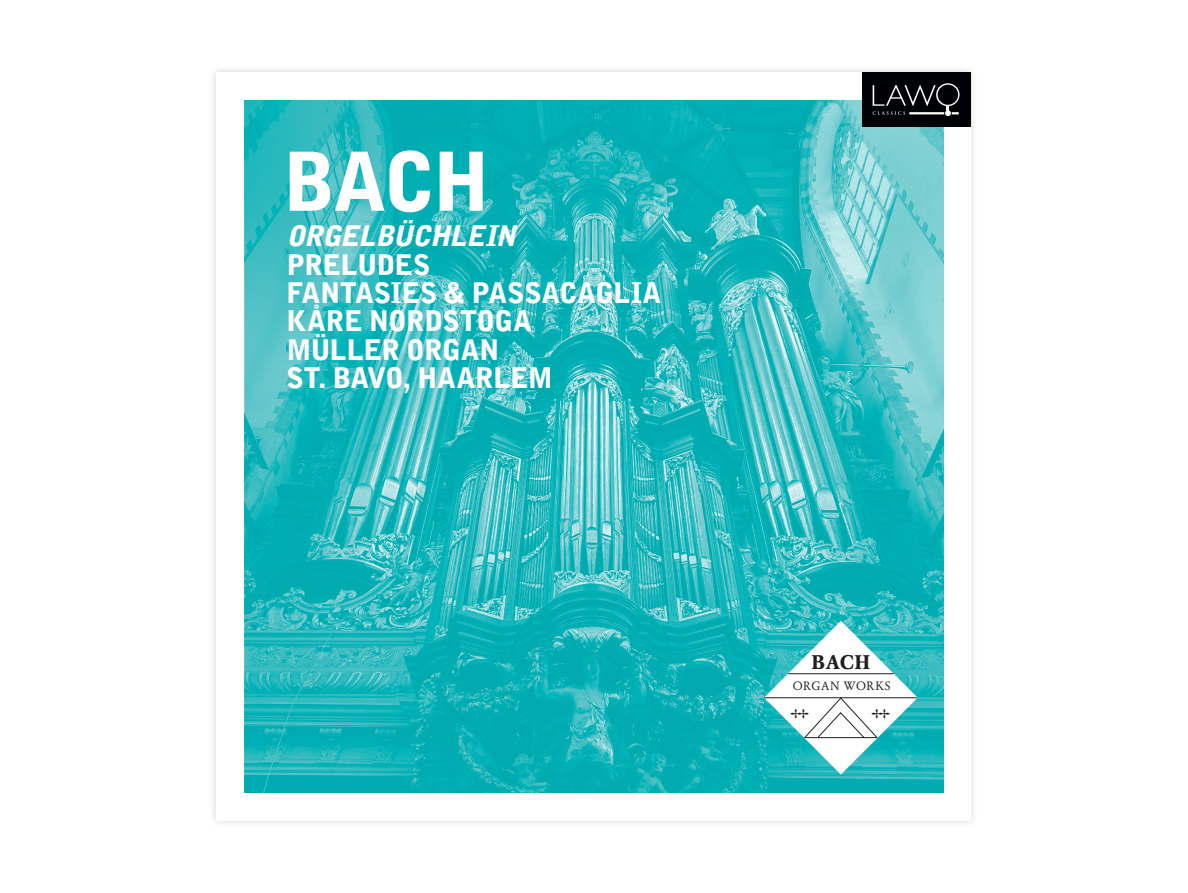
<style>
.page{position:relative;width:1188px;height:893px;background:#fff}
.page>*{position:absolute;margin:0;border:0;box-sizing:border-box;transform-origin:0 0}
.t1{font:900 80.55px "Bell Gothic";color:#fff}
.t2{font:900 28.2px "Bell Gothic";letter-spacing:-.02em;color:#fff}
.t3{font:italic 900 28.2px "Bell Gothic";color:#fff}
.t4{font:700 19.65px "Garamond BE";color:#231f20}
.t5{font:19.65px "Garamond BE";color:#231f20}
.t6{font:12px "Garamond BE";letter-spacing:.05em;color:#231f20}
</style>
<div class="page">
<div style="left:208px;top:64px;width:771px;height:765px;background:#231f20;opacity:.2"></div>
<div style="left:216px;top:72px;width:754px;height:748px;background:linear-gradient(to right,#fdfefe,#fff)"></div>
<svg style="left:245px;top:100px;width:698px;height:693px;background:#2bb9be"></svg>
<svg style="left:764px;top:620px;width:154px;height:154px"></svg>
<div style="left:862px;top:72px;width:108px;height:55px;background:#000007"></div>
<svg style="left:873px;top:83px;width:87px;height:33px"></svg>
<p class="t1" style="left:282px;top:135px;width:210px">BACH</p>
<p class="t3" style="left:286px;top:220px;width:238px">ORGELBÜCHLEIN</p>
<p class="t2" style="left:286px;top:248px;width:146px">PRELUDES</p>
<p class="t2" style="left:286px;top:276px;width:376px">FANTASIES &amp; PASSACAGLIA</p>
<p class="t2" style="left:286px;top:305px;width:247px">KÅRE NORDSTOGA</p>
<p class="t2" style="left:286px;top:333px;width:215px">MÜLLER ORGAN</p>
<p class="t2" style="left:286px;top:361px;width:268px">ST. BAVO, HAARLEM</p>
<p class="t4" style="left:812px;top:650px;width:59px">BACH</p>
<p class="t6" style="left:793px;top:679px;width:100px">ORGAN WORKS</p>
<p class="t5" style="left:787px;top:718px;width:12px;rotate:-90deg">‡</p>
<p class="t5" style="left:868px;top:718px;width:12px;rotate:-90deg">‡</p>
</div>
